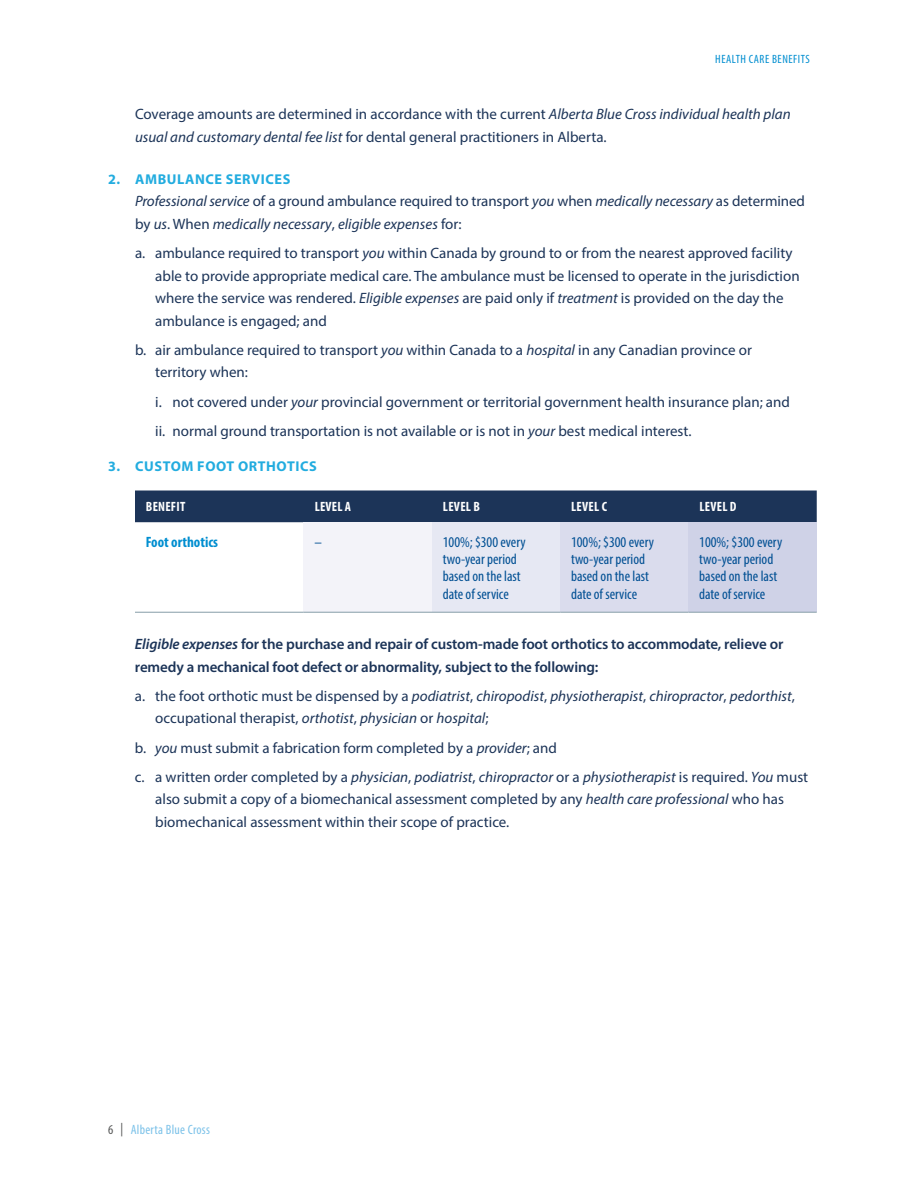
<style>
.page{position:relative;width:918px;height:1188px;background:#fff}
.page>*{position:absolute;margin:0;border:0;box-sizing:border-box;transform-origin:0 0}
.t1{font:15px/22.5px "Myriad Pro";color:#1c3458}
.t2{font:italic 15px/22.5px "Myriad Pro";color:#1c3458}
.t3{font:condensed 15px/17.2px "Myriad Pro";color:#004f93}
.t4{font:600 15px/22.5px "Myriad Pro";letter-spacing:-.01em;color:#1c3458}
.t5{font:700 condensed 15px "Myriad Pro";color:#008ed0}
.t6{font:700 14.25px "Myriad Pro";letter-spacing:.04em;color:#22acdf}
.t7{font:700 condensed 13.5px "Myriad Pro";letter-spacing:.02em;color:#fff}
.t8{font:condensed 13.5px "Myriad Pro";letter-spacing:.02em;color:#7cc2e9}
.t9{font:condensed 12px "Myriad Pro";letter-spacing:.045em;color:#008ed0}
.s1{font-style:italic}
.s2{font-style:normal}
.s3{color:#535454}
</style>
<div class="page">
<div style="left:135px;top:490px;width:682px;height:32px;background:#1c3458"></div>
<div style="left:304px;top:522px;width:128px;height:90px;background:#f3f3f9"></div>
<div style="left:432px;top:522px;width:128px;height:90px;background:#e6e8f3"></div>
<div style="left:560px;top:522px;width:128px;height:90px;background:#dadced"></div>
<div style="left:688px;top:522px;width:129px;height:90px;background:#cfd2e7"></div>
<hr style="left:135px;top:612px;width:169px;height:1px;background:#859ca8">
<hr style="left:304px;top:612px;width:128px;height:1px;background:#859ca8">
<hr style="left:432px;top:612px;width:128px;height:1px;background:#859ca8">
<hr style="left:560px;top:612px;width:128px;height:1px;background:#859ca8">
<hr style="left:688px;top:612px;width:129px;height:1px;background:#859ca8">
<p class="t9" style="left:715px;top:52px;width:96px">HEALTH CARE BENEFITS</p>
<p class="t1" style="left:135px;top:103px;width:657px">Coverage amounts are determined in accordance with the current <span class="s1">Alberta Blue Cross individual health plan usual and customary dental fee list</span> for dental general practitioners in Alberta.</p>
<p class="t6" style="left:108px;top:170px;width:184px">2. AMBULANCE SERVICES</p>
<p class="t2" style="left:135px;top:190px;width:672px">Professional service <span class="s2">of a ground ambulance required to transport</span> you <span class="s2">when</span> medically necessary <span class="s2">as determined by</span> us<span class="s2">. When</span> medically necessary<span class="s2">,</span> eligible expenses <span class="s2">for:</span></p>
<p class="t1" style="left:155px;top:241px;width:646px;text-indent:-20px">a. ambulance required to transport <span class="s1">you</span> within Canada by ground to or from the nearest approved facility able to provide appropriate medical care. The ambulance must be licensed to operate in the jurisdiction where the service was rendered. <span class="s1">Eligible expenses</span> are paid only if <span class="s1">treatment</span> is provided on the day the ambulance is engaged; and</p>
<p class="t1" style="left:155px;top:338px;width:598px;text-indent:-20px">b. air ambulance required to transport <span class="s1">you</span> within Canada to a <span class="s1">hospital</span> in any Canadian province or territory when:</p>
<p class="t1" style="left:155px;top:387px;width:636px;line-height:29.2px">i. not covered under <span class="s1">your</span> provincial government or territorial government health insurance plan; and ii. normal ground transportation is not available or is not in <span class="s1">your</span> best medical interest.</p>
<p class="t6" style="left:108px;top:457px;width:210px">3. CUSTOM FOOT ORTHOTICS</p>
<p class="t7" style="left:146px;top:498px;width:41px">BENEFIT</p>
<p class="t7" style="left:315px;top:498px;width:38px">LEVEL A</p>
<p class="t7" style="left:443px;top:498px;width:39px">LEVEL B</p>
<p class="t7" style="left:571px;top:498px;width:37px">LEVEL C</p>
<p class="t7" style="left:699px;top:498px;width:39px">LEVEL D</p>
<p class="t5" style="left:146px;top:533px;width:74px">Foot orthotics</p>
<p class="t3" style="left:315px;top:533px;width:9px">–</p>
<p class="t3" style="left:443px;top:533px;width:84px">100%; $300 every two-year period based on the last date of service</p>
<p class="t3" style="left:571px;top:533px;width:84px">100%; $300 every two-year period based on the last date of service</p>
<p class="t3" style="left:699px;top:533px;width:84px">100%; $300 every two-year period based on the last date of service</p>
<p class="t4" style="left:135px;top:632px;width:650px"><span class="s1">Eligible expenses</span> for the purchase and repair of custom-made foot orthotics to accommodate, relieve or remedy a mechanical foot defect or abnormality, subject to the following:</p>
<p class="t2" style="left:155px;top:684px;width:641px;text-indent:-20px"><span class="s2">a. the foot orthotic must be dispensed by a</span> podiatrist<span class="s2">,</span> chiropodist<span class="s2">,</span> physiotherapist<span class="s2">,</span> chiropractor<span class="s2">,</span> pedorthist<span class="s2">, occupational therapist,</span> orthotist<span class="s2">,</span> physician <span class="s2">or</span> hospital<span class="s2">;</span></p>
<p class="t1" style="left:135px;top:733px;width:675px;line-height:29.2px">b. <span class="s1">you</span> must submit a fabrication form completed by a <span class="s1">provider</span>; and<br>c. a written order completed by a <span class="s1">physician</span>, <span class="s1">podiatrist</span>, <span class="s1">chiropractor</span> or a <span class="s1">physiotherapist</span> is required. <span class="s1">You</span> must</p>
<p class="t1" style="left:155px;top:788px;width:630px">also submit a copy of a biomechanical assessment completed by any <span class="s1">health care professional</span> who has biomechanical assessment within their scope of practice.</p>
<p class="t8" style="left:108px;top:1121px;width:103px"><span class="s3">6 |</span> Alberta Blue Cross</p>
</div>
